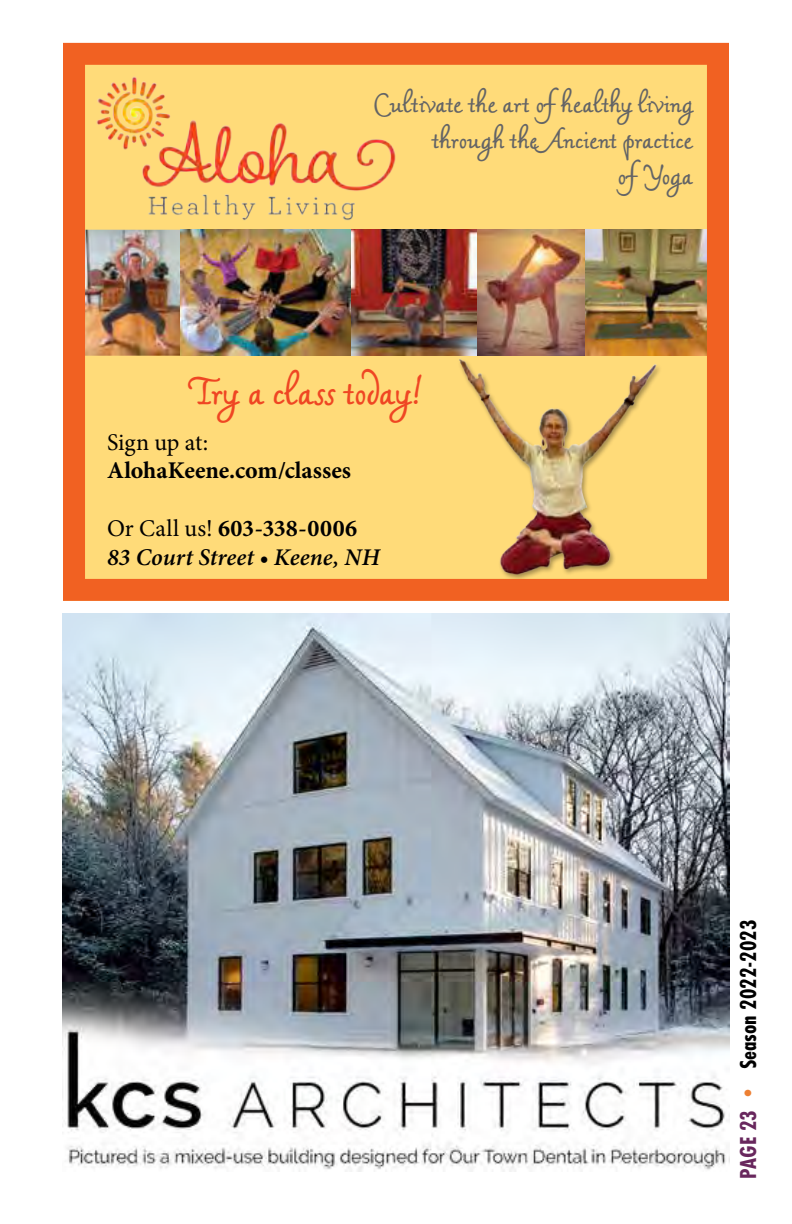
<style>
.page{position:relative;width:792px;height:1224px;background:#fff}
.page>*{position:absolute;margin:0;border:0;box-sizing:border-box;transform-origin:0 0}
.t1{font:38px "Mama Script";letter-spacing:.02em;color:#ef4623}
.t2{font:26px/36px "Mama Script";letter-spacing:.015em;color:#636466;text-align:right}
.t3{font:italic 600 24px/28.8px "Minion Pro";color:#000}
.t4{font:700 24px "Futura PT Cond";color:#000}
.t5{font:700 24px "Minion Pro";color:#000}
.t6{font:24px "Minion Pro";letter-spacing:-.01em;color:#000}
.s1{font-weight:400;font-style:normal}
.s2{font-weight:700;font-style:normal}
.s3{color:#68275d}
.s4{color:#ed8033}
</style>
<div class="page">
<img style="left:63px;top:43px;width:666px;height:558px">
<img style="left:63px;top:613px;width:666px;height:559px">
<p class="t2" style="left:376px;top:85px;width:319px">Cultivate the art ofhealthy living through the Ancient practice ofYoga</p>
<h1 class="t1" style="left:192px;top:369px;width:230px">Try a class today!</h1>
<p class="t6" style="left:107px;top:426px;width:103px">Sign up at:</p>
<p class="t5" style="left:107px;top:454px;width:246px">AlohaKeene.com/classes</p>
<p class="t3" style="left:107px;top:514px;width:274px"><span class="s1">Or Call us!</span> <span class="s2">603-338-0006<br></span>83 Court Street • Keene, NH</p>
<p class="t4" style="left:734px;top:1179px;width:261px;rotate:-90deg"><span class="s3">PAGE 23</span> <span class="s4">•</span> Season 2022-2023</p>
</div>
